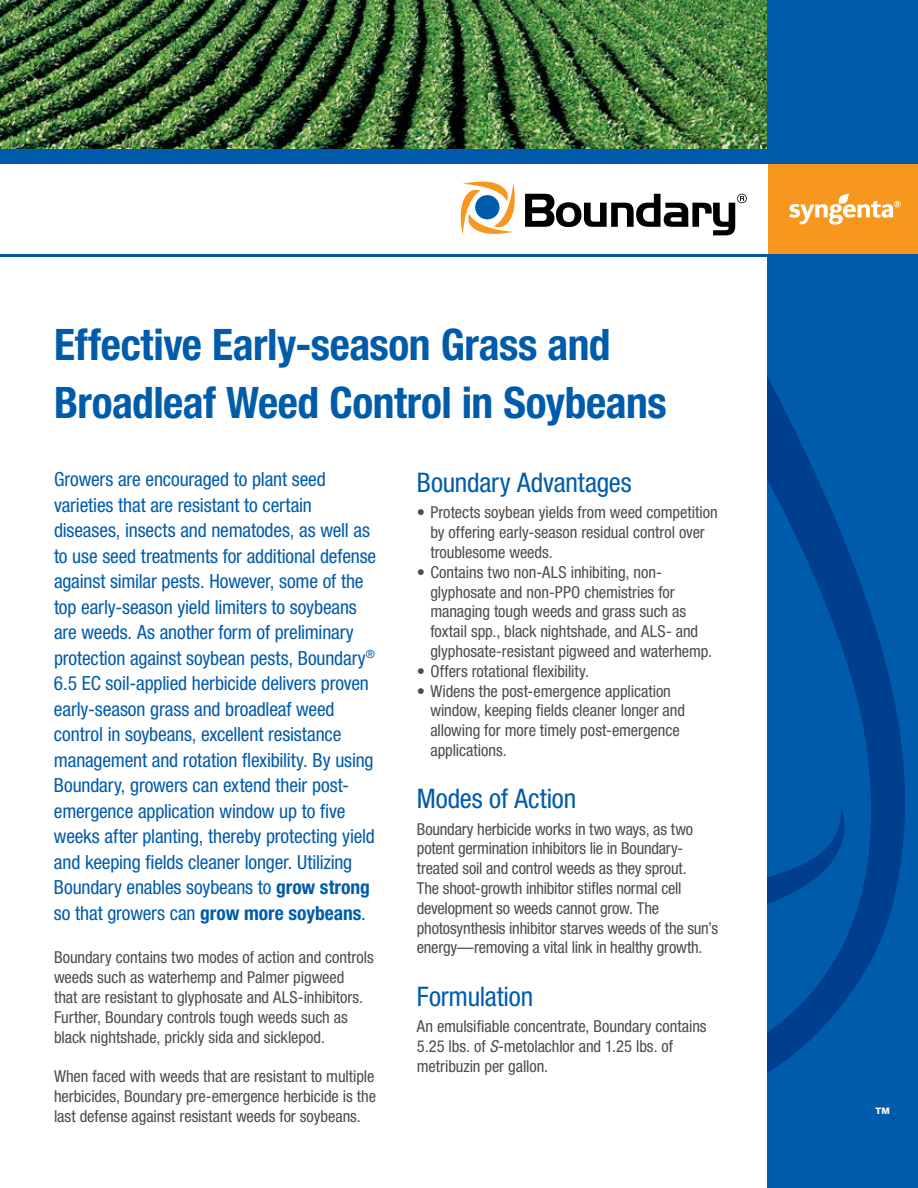
<style>
.page{position:relative;width:918px;height:1188px;background:#fff}
.page>*{position:absolute;margin:0;border:0;box-sizing:border-box;transform-origin:0 0}
.t1{font:700 condensed 43.5px/58.5px "Helvetica Neue";letter-spacing:-.01em;color:#005cab}
.t2{font:condensed 27px "Helvetica Neue LT Std";letter-spacing:-.005em;color:#005cab}
.t3{font:condensed 19.5px/25.5px "Helvetica Neue LT Std";letter-spacing:-.005em;color:#005cab}
.t4{font:condensed 16.5px/19.8px "Helvetica Neue LT Std";letter-spacing:-.005em;color:#4d4d4f}
.t5{font:800 9px "Helvetica Neue LT Std";color:#fff}
.s1{font-weight:700}
.s2{font-style:italic}
</style>
<div class="page">
<img style="left:0;top:0;width:767px;height:149px">
<div style="left:767px;top:0;width:151px;height:1188px;background:#005cab"></div>
<svg style="left:767px;top:376px;width:138px;height:697px"></svg>
<hr style="left:0;top:254px;width:918px;height:3px;background:#005cab">
<div style="left:768px;top:164px;width:150px;height:90px;background:#f8971d"></div>
<div style="left:0;top:164px;width:768px;height:90px;background:#fff"></div>
<div style="left:0;top:149px;width:918px;height:15px;background:#005cab"></div>
<svg style="left:460px;top:181px;width:287px;height:55px"></svg>
<svg style="left:789px;top:193px;width:112px;height:32px"></svg>
<h1 class="t1" style="left:54px;top:314px;width:614px">Effective Early-season Grass and<br>Broadleaf Weed Control in Soybeans</h1>
<p class="t3" style="left:54px;top:467px;width:324px">Growers are encouraged to plant seed varieties that are resistant to certain diseases, insects and nematodes, as well as to use seed treatments for additional defense against similar pests. However, some of the top early-season yield limiters to soybeans are weeds. As another form of preliminary protection against soybean pests, Boundary<sup>® </sup>6.5 EC soil-applied herbicide delivers proven early-season grass and broadleaf weed control in soybeans, excellent resistance management and rotation flexibility. By using Boundary, growers can extend their post&shy;emergence application window up to five weeks after planting, thereby protecting yield and keeping fields cleaner longer. Utilizing Boundary enables soybeans to <span class="s1">grow strong </span>so that growers can <span class="s1">grow more soybeans</span>.</p>
<p class="t4" style="left:54px;top:947px;width:321px">Boundary contains two modes of action and controls weeds such as waterhemp and Palmer pigweed<br>that are resistant to glyphosate and ALS-inhibitors.<br>Further, Boundary controls tough weeds such as black nightshade, prickly sida and sicklepod.</p>
<p class="t4" style="left:54px;top:1066px;width:324px;text-align:justify">When faced with weeds that are resistant to multiple herbicides, Boundary pre-emergence herbicide is the last defense against resistant weeds for soybeans.</p>
<h2 class="t2" style="left:417px;top:467px;width:216px">Boundary Advantages</h2>
<p class="t4" style="left:430px;top:502px;width:289px;text-indent:-13px">• Protects soybean yields from weed competition by offering early-season residual control over troublesome weeds.</p>
<p class="t4" style="left:430px;top:562px;width:283px;text-indent:-13px">• Contains two non-ALS inhibiting, non&shy;glyphosate and non-PPO chemistries for managing tough weeds and grass such as foxtail spp., black nightshade, and ALS- and glyphosate-resistant pigweed and waterhemp.</p>
<p class="t4" style="left:417px;top:661px;width:174px">• Offers rotational flexibility.</p>
<p class="t4" style="left:430px;top:681px;width:256px;text-indent:-13px">• Widens the post-emergence application window, keeping fields cleaner longer and allowing for more timely post-emergence applications.</p>
<h2 class="t2" style="left:417px;top:783px;width:161px">Modes of Action</h2>
<p class="t4" style="left:417px;top:819px;width:303px">Boundary herbicide works in two ways, as two potent germination inhibitors lie in Boundary&shy;treated soil and control weeds as they sprout.<br>The shoot-growth inhibitor stifles normal cell development so weeds cannot grow. The photosynthesis inhibitor starves weeds of the sun’s energy—removing a vital link in healthy growth.</p>
<h2 class="t2" style="left:417px;top:981px;width:118px">Formulation</h2>
<p class="t4" style="left:417px;top:1016px;width:291px">An emulsifiable concentrate, Boundary contains<br>5.25 lbs. of <span class="s2">S</span>-metolachlor and 1.25 lbs. of metribuzin per gallon.</p>
<p class="t5" style="left:876px;top:1106px;width:16px">TM</p>
</div>
